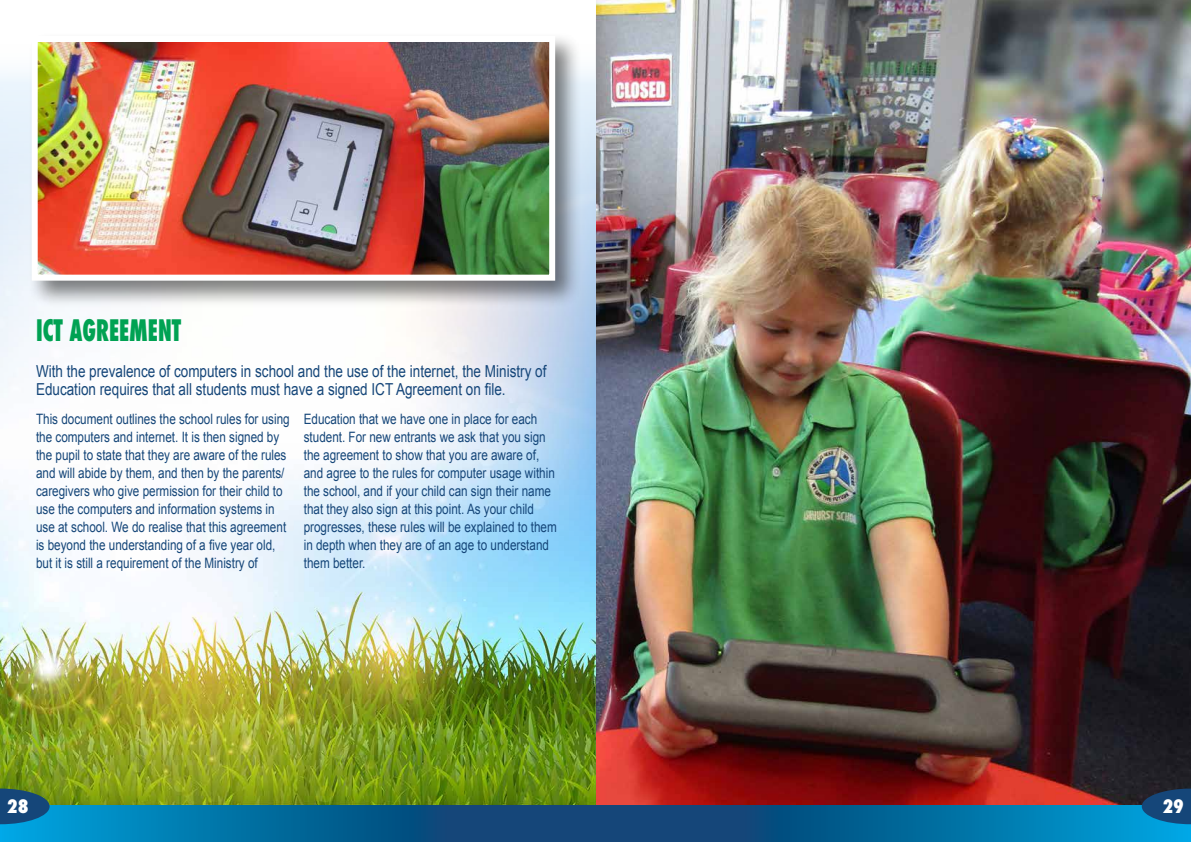
<style>
.page{position:relative;width:1191px;height:842px;background:#fff}
.page>*{position:absolute;margin:0;border:0;box-sizing:border-box;transform-origin:0 0}
.t1{font:800 condensed 28.8px "Futura";color:#00a253;scale:.75 1}
.t2{font:800 condensed 18px "Futura";color:#fff}
.t3{font:16.5px/18px "Arial";color:#154679;scale:.82 1}
.t4{font:14.3px/18px "Arial";color:#154679;scale:.82 1}
</style>
<div class="page">
<img style="left:595px;top:0;width:596px;height:806px">
<img style="left:0;top:683px;width:595px;height:123px">
<svg style="left:0;top:71px;width:595px;height:612px"></svg>
<svg style="left:595px;top:806px;width:596px;height:36px;background:#06679b"></svg>
<svg style="left:0;top:806px;width:595px;height:36px;background:#06689b"></svg>
<svg style="left:0;top:788px;width:50px;height:36px;background:#1e5876"></svg>
<svg style="left:1141px;top:788px;width:50px;height:36px;background:#144a79"></svg>
<div style="left:27px;top:32px;width:556px;height:276px;background:#000;opacity:.5"></div>
<img style="left:39px;top:43px;width:509px;height:231px">
<div style="left:32px;top:36px;width:523px;height:245px;border:6px solid #fff"></div>
<h1 class="t1" style="left:36px;top:311px;width:195px">ICT AGREEMENT</h1>
<p class="t3" style="left:36px;top:362px;width:624px">With the prevalence of computers in school and the use of the internet, the Ministry of<br>Education requires that all students must have a signed ICT Agreement on file.</p>
<p class="t4" style="left:36px;top:410px;width:311px">This document outlines the school rules for using the computers and internet. It is then signed by the pupil to state that they are aware of the rules and will abide by them, and then by the parents/ caregivers who give permission for their child to use the computers and information systems in use at school. We do realise that this agreement is beyond the understanding of a five year old, but it is still a requirement of the Ministry of</p>
<p class="t4" style="left:304px;top:410px;width:310px">Education that we have one in place for each student. For new entrants we ask that you sign the agreement to show that you are aware of, and agree to the rules for computer usage within the school, and if your child can sign their name that they also sign at this point. As your child progresses, these rules will be explained to them in depth when they are of an age to understand them better.</p>
<p class="t2" style="left:7px;top:794px;width:23px">28</p>
<p class="t2" style="left:1162px;top:794px;width:23px">29</p>
</div>
